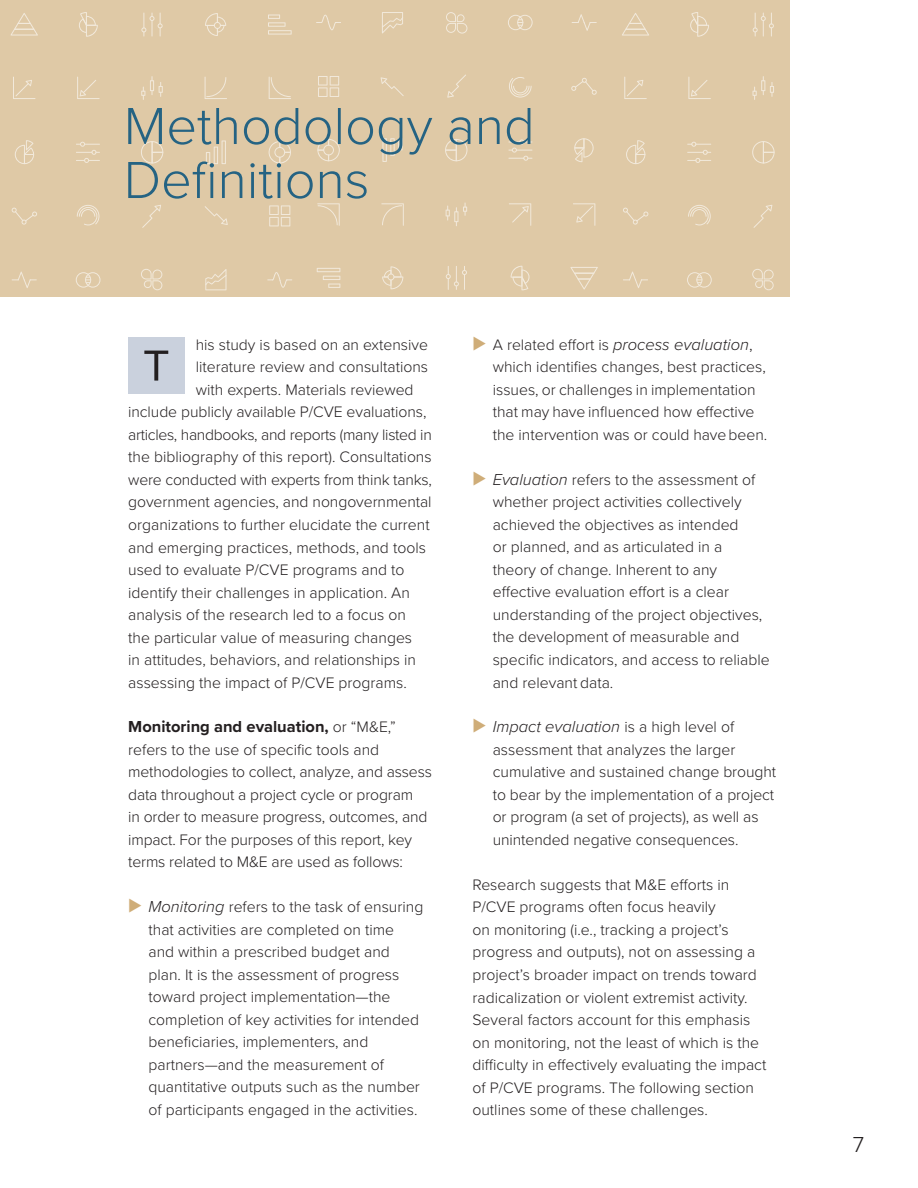
<style>
.page{position:relative;width:918px;height:1188px;background:#fff}
.page>*{position:absolute;margin:0;border:0;box-sizing:border-box;transform-origin:0 0}
.t1{font:300 22.5px "Proxima Nova";color:#231f20}
.t2{font:italic 300 16.5px "Proxima Nova";color:#231f20}
.t3{font:700 16.5px "Proxima Nova";color:#231f20}
.t4{font:300 15.75px/22.5px "Proxima Nova";color:#231f20}
.t5{font:300 15.75px "Proxima Nova";letter-spacing:-.02em;color:#231f20}
.s1{font-weight:300;font-size:15.75px}
.s2{font-size:22.5px;color:#cfad78}
.s3{font-style:italic;font-size:16.5px}
.s4{font-style:normal;font-size:22.5px;color:#cfad78}
.s5{font-style:normal;font-size:15.75px}
.s6{font-style:normal}
</style>
<div class="page">
<div style="left:0;top:0;width:790px;height:297px;background:#dfc9a6"></div>
<svg style="left:10px;top:13px;width:28px;height:23px"></svg>
<svg style="left:79px;top:12px;width:19px;height:25px"></svg>
<svg style="left:205px;top:13px;width:21px;height:23px"></svg>
<svg style="left:15px;top:140px;width:19px;height:24px"></svg>
<svg style="left:141px;top:13px;width:22px;height:24px"></svg>
<svg style="left:76px;top:142px;width:24px;height:21px"></svg>
<svg style="left:268px;top:15px;width:12px;height:4px"></svg>
<svg style="left:268px;top:22px;width:18px;height:5px"></svg>
<svg style="left:268px;top:30px;width:24px;height:5px"></svg>
<svg style="left:13px;top:77px;width:22px;height:22px"></svg>
<svg style="left:77px;top:77px;width:23px;height:22px"></svg>
<svg style="left:141px;top:87px;width:4px;height:13px"></svg>
<svg style="left:151px;top:76px;width:2px;height:19px"></svg>
<svg style="left:150px;top:80px;width:4px;height:11px"></svg>
<svg style="left:159px;top:82px;width:4px;height:15px"></svg>
<svg style="left:269px;top:77px;width:22px;height:22px"></svg>
<svg style="left:205px;top:77px;width:22px;height:22px"></svg>
<svg style="left:77px;top:205px;width:22px;height:20px"></svg>
<svg style="left:12px;top:208px;width:25px;height:17px"></svg>
<svg style="left:12px;top:272px;width:25px;height:16px"></svg>
<svg style="left:141px;top:269px;width:21px;height:21px"></svg>
<svg style="left:76px;top:272px;width:25px;height:16px"></svg>
<svg style="left:205px;top:269px;width:21px;height:21px"></svg>
<svg style="left:267px;top:272px;width:25px;height:16px"></svg>
<svg style="left:318px;top:76px;width:21px;height:21px"></svg>
<svg style="left:570px;top:267px;width:28px;height:23px"></svg>
<svg style="left:511px;top:266px;width:19px;height:24px"></svg>
<svg style="left:382px;top:266px;width:21px;height:23px"></svg>
<svg style="left:574px;top:138px;width:20px;height:24px"></svg>
<svg style="left:446px;top:266px;width:21px;height:24px"></svg>
<svg style="left:328px;top:284px;width:12px;height:4px"></svg>
<svg style="left:323px;top:276px;width:17px;height:4px"></svg>
<svg style="left:317px;top:268px;width:23px;height:4px"></svg>
<svg style="left:573px;top:203px;width:22px;height:23px"></svg>
<svg style="left:509px;top:77px;width:23px;height:21px"></svg>
<svg style="left:571px;top:78px;width:26px;height:17px"></svg>
<svg style="left:447px;top:75px;width:19px;height:23px"></svg>
<svg style="left:381px;top:77px;width:23px;height:19px"></svg>
<svg style="left:572px;top:14px;width:25px;height:17px"></svg>
<svg style="left:446px;top:12px;width:21px;height:22px"></svg>
<svg style="left:508px;top:15px;width:25px;height:15px"></svg>
<svg style="left:382px;top:12px;width:21px;height:22px"></svg>
<svg style="left:316px;top:15px;width:25px;height:15px"></svg>
<svg style="left:622px;top:13px;width:27px;height:23px"></svg>
<svg style="left:690px;top:12px;width:19px;height:25px"></svg>
<svg style="left:626px;top:140px;width:19px;height:24px"></svg>
<svg style="left:752px;top:141px;width:23px;height:23px"></svg>
<svg style="left:753px;top:13px;width:21px;height:24px"></svg>
<svg style="left:687px;top:142px;width:24px;height:21px"></svg>
<svg style="left:624px;top:77px;width:23px;height:22px"></svg>
<svg style="left:688px;top:77px;width:23px;height:22px"></svg>
<svg style="left:753px;top:76px;width:11px;height:24px"></svg>
<svg style="left:761px;top:80px;width:4px;height:11px"></svg>
<svg style="left:770px;top:82px;width:4px;height:15px"></svg>
<svg style="left:688px;top:205px;width:23px;height:20px"></svg>
<svg style="left:623px;top:208px;width:25px;height:17px"></svg>
<svg style="left:754px;top:205px;width:18px;height:23px"></svg>
<svg style="left:623px;top:272px;width:25px;height:16px"></svg>
<svg style="left:752px;top:269px;width:22px;height:21px"></svg>
<svg style="left:687px;top:272px;width:25px;height:16px"></svg>
<div style="left:128px;top:338px;width:56px;height:56px;background:#cad1dd"></div>
<svg style="left:144px;top:351px;width:24px;height:30px"></svg>
<svg style="left:128px;top:108px;width:404px;height:120px"></svg>
<p class="t4" style="left:196px;top:333px;width:234px">his study is based on an extensive</p>
<p class="t4" style="left:196px;top:355px;width:234px">literature review and consultations</p>
<p class="t4" style="left:196px;top:378px;width:219px">with experts. Materials reviewed</p>
<p class="t4" style="left:128px;top:400px;width:300px">include publicly available P/CVE evaluations,</p>
<p class="t5" style="left:128px;top:423px;width:305px">articles, handbooks, and reports (many listed in</p>
<p class="t4" style="left:128px;top:445px;width:305px">the bibliography of this report). Consultations</p>
<p class="t4" style="left:128px;top:468px;width:305px">were conducted with experts from think tanks,</p>
<p class="t4" style="left:128px;top:490px;width:305px">government agencies, and nongovernmental</p>
<p class="t4" style="left:128px;top:513px;width:303px">organizations to further elucidate the current</p>
<p class="t4" style="left:128px;top:535px;width:299px">and emerging practices, methods, and tools</p>
<p class="t4" style="left:128px;top:558px;width:278px">used to evaluate P/CVE programs and to</p>
<p class="t4" style="left:128px;top:580px;width:283px">identify their challenges in application. An</p>
<p class="t4" style="left:128px;top:603px;width:279px">analysis of the research led to a focus on</p>
<p class="t4" style="left:128px;top:625px;width:285px">the particular value of measuring changes</p>
<p class="t4" style="left:128px;top:648px;width:289px">in attitudes, behaviors, and relationships in</p>
<p class="t4" style="left:128px;top:670px;width:280px">assessing the impact of P/CVE programs.</p>
<p class="t3" style="left:128px;top:715px;width:269px">Monitoring and evaluation, <span class="s1">or “M&amp;E,”</span></p>
<p class="t4" style="left:128px;top:738px;width:305px">refers to the use of specific tools and methodologies to collect, analyze, and assess data throughout a project cycle or program<br>in order to measure progress, outcomes, and impact. For the purposes of this report, key terms related to M&amp;E are used as follows:</p>
<p class="t4" style="left:149px;top:895px;width:276px;text-indent:-20px"><span class="s2">⊲</span> <span class="s3">Monitoring</span> refers to the task of ensuring that activities are completed on time and within a prescribed budget and plan. It is the assessment of progress toward project implementation—the completion of key activities for intended beneficiaries, implementers, and partners—and the measurement of quantitative outputs such as the number of participants engaged in the activities.</p>
<p class="t2" style="left:472px;top:332px;width:282px"><span class="s4">⊲</span> <span class="s5">A related effort is</span> process evaluation<span class="s6">,</span></p>
<p class="t4" style="left:493px;top:355px;width:276px">which identifies changes, best practices, issues, or challenges in implementation that may have influenced how effective the intervention was or could have been.</p>
<p class="t4" style="left:493px;top:468px;width:279px;text-indent:-20px"><span class="s2">⊲</span> <span class="s3">Evaluation</span> refers to the assessment of whether project activities collectively achieved the objectives as intended<br>or planned, and as articulated in a<br>theory of change. Inherent to any effective evaluation effort is a clear understanding of the project objectives, the development of measurable and specific indicators, and access to reliable and relevant data.</p>
<p class="t2" style="left:472px;top:715px;width:263px"><span class="s4">⊲</span> Impact evaluation <span class="s5">is a high level of</span></p>
<p class="t4" style="left:493px;top:738px;width:285px">assessment that analyzes the larger cumulative and sustained change brought to bear by the implementation of a project or program (a set of projects), as well as unintended negative consequences.</p>
<p class="t4" style="left:472px;top:873px;width:295px">Research suggests that M&amp;E efforts in P/CVE programs often focus heavily<br>on monitoring (i.e., tracking a project’s progress and outputs), not on assessing a project’s broader impact on trends toward radicalization or violent extremist activity.<br>Several factors account for this emphasis on monitoring, not the least of which is the difficulty in effectively evaluating the impact of P/CVE programs. The following section outlines some of these challenges.</p>
<h1 class="t1" style="left:853px;top:1127px;width:13px">7</h1>
</div>
